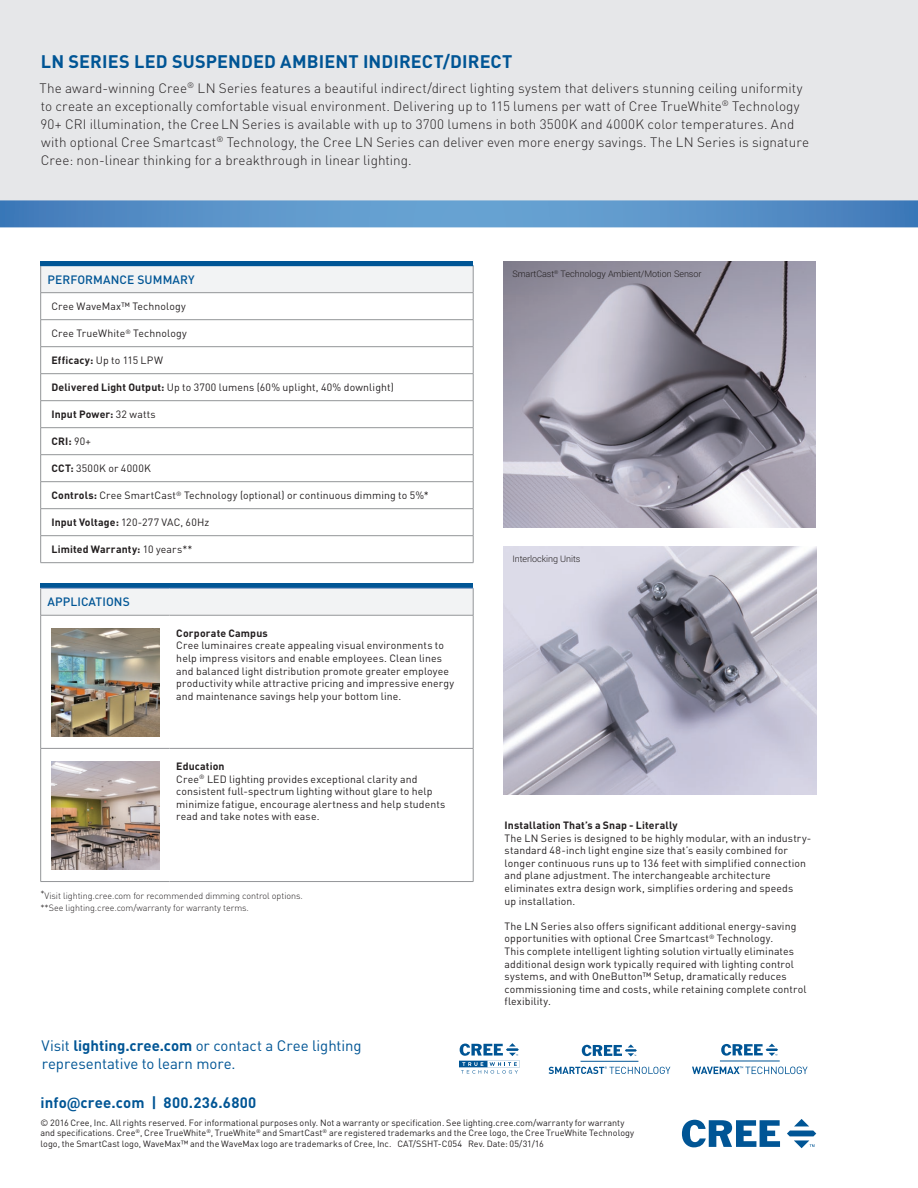
<style>
.page{position:relative;width:918px;height:1188px;background:#fff}
.page>*{position:absolute;margin:0;border:0;box-sizing:border-box;transform-origin:0 0}
.BP-Headline{font:700 18px "DINOT";letter-spacing:.005em;color:#005595}
.BP-Cree_IS_LED_Light{font:15px "DINOT";letter-spacing:-.005em;color:#005595}
.BC-Contact{font:700 15px "DINOT";letter-spacing:.015em;color:#005595}
.BP-Body{font:300 13.5px/18px "DINOT";letter-spacing:.005em;color:#231f20}
.BP-Table_-_header{font:500 12px "DINOT";letter-spacing:.01em;color:#005595}
.BP-Table_-_Perf_Summ{font:10.5px/12.6px "DINOT";letter-spacing:.01em;color:#231f20}
.BP-Table_-_subhead{font:700 10.5px "DINOT";letter-spacing:.015em;color:#231f20}
.BP-Table_-_Perf_Summ-2{font:700 10.5px "DINOT";letter-spacing:.01em;color:#231f20}
.BP-Table_-_Perf_Summ-3{font:10.5px "DINOT";letter-spacing:.03em;color:#231f20}
.BC-copyright{font:9px/10.5px "DINOT";letter-spacing:.005em;color:#231f20}
.t1{font:300 9px "DINOT";letter-spacing:-.005em;color:#231f20}
.t2{font:300 9px "Roboto";letter-spacing:-.005em;color:#231f20}
.s1{font-weight:700}
.s2{font-weight:400}
.s3{font-family:"Roboto"}
</style>
<div class="page">
<div style="left:0;top:0;width:918px;height:214px;background:#e6e7e9"></div>
<div style="left:41px;top:261px;width:432px;height:5px;background:#005595"></div>
<div style="left:41px;top:266px;width:432px;height:27px;background:#f2f3f4"></div>
<hr style="left:40px;top:265px;width:433px;height:1px;background:#005595">
<hr style="left:41px;top:292px;width:432px;height:1px;background:#939598">
<hr style="left:41px;top:319px;width:432px;height:1px;background:#939598">
<hr style="left:41px;top:346px;width:432px;height:1px;background:#939598">
<hr style="left:41px;top:373px;width:432px;height:1px;background:#939598">
<hr style="left:41px;top:400px;width:432px;height:1px;background:#939598">
<hr style="left:41px;top:427px;width:432px;height:1px;background:#939598">
<hr style="left:41px;top:454px;width:432px;height:1px;background:#939598">
<hr style="left:41px;top:481px;width:432px;height:1px;background:#939598">
<hr style="left:41px;top:508px;width:432px;height:1px;background:#939598">
<hr style="left:41px;top:535px;width:432px;height:1px;background:#939598">
<svg style="left:40px;top:266px;width:1px;height:296px"></svg>
<svg style="left:473px;top:266px;width:1px;height:297px"></svg>
<hr style="left:40px;top:562px;width:433px;height:1px;background:#939598">
<svg style="left:0;top:200px;width:918px;height:27px"></svg>
<svg style="left:41px;top:584px;width:432px;height:4px;fill:#005595"></svg>
<div style="left:41px;top:588px;width:432px;height:27px;background:#f2f3f4"></div>
<svg style="left:473px;top:588px;width:1px;height:27px"></svg>
<svg style="left:40px;top:589px;width:1px;height:26px"></svg>
<hr style="left:41px;top:748px;width:129px;height:1px;background:#939598">
<hr style="left:170px;top:748px;width:303px;height:1px;background:#939598">
<hr style="left:40px;top:881px;width:130px;height:1px;background:#939598">
<hr style="left:170px;top:881px;width:303px;height:1px;background:#939598">
<hr style="left:41px;top:615px;width:129px;height:1px;background:#939598">
<hr style="left:170px;top:615px;width:303px;height:1px;background:#939598">
<hr style="left:40px;top:615px;width:1px;height:133px;background:#939598">
<hr style="left:40px;top:748px;width:1px;height:133px;background:#939598">
<hr style="left:473px;top:615px;width:1px;height:133px;background:#939598">
<hr style="left:473px;top:748px;width:1px;height:133px;background:#939598">
<hr style="left:40px;top:588px;width:130px;height:1px;background:#7393c1">
<hr style="left:170px;top:588px;width:303px;height:1px;background:#7393c1">
<img style="left:51px;top:629px;width:108px;height:108px">
<img style="left:51px;top:762px;width:108px;height:108px">
<img style="left:503px;top:261px;width:312px;height:267px">
<img style="left:503px;top:546px;width:313px;height:248px">
<svg style="left:682px;top:1120px;width:98px;height:27px"></svg>
<svg style="left:787px;top:1119px;width:29px;height:29px"></svg>
<svg style="left:459px;top:1043px;width:61px;height:30px"></svg>
<hr style="left:581px;top:1061px;width:57px;height:1px;background:#005595">
<svg style="left:582px;top:1044px;width:55px;height:12px"></svg>
<svg style="left:549px;top:1066px;width:121px;height:8px"></svg>
<hr style="left:720px;top:1061px;width:60px;height:1px;background:#005595">
<svg style="left:721px;top:1044px;width:57px;height:12px"></svg>
<svg style="left:692px;top:1066px;width:116px;height:8px"></svg>
<p class="BP-Headline" style="left:41px;top:49px;width:473px">LN SERIES LED SUSPENDED AMBIENT INDIRECT/DIRECT</p>
<p class="BP-Body" style="left:39px;top:79px;width:771px">The award-winning Cree<sup>®</sup> LN Series features a beautiful indirect/direct lighting system that delivers stunning ceiling uniformity to create an exceptionally comfortable visual environment. Delivering up to 115 lumens per watt of Cree TrueWhite<sup>®</sup> Technology 90+ CRI illumination, the CreeLN Series is available with up to 3700 lumens in both 3500K and 4000K color temperatures. And with optional Cree Smartcast<sup>®</sup> Technology, the Cree LN Series can deliver even more energy savings. The LN Series is signature Cree: non-linear thinking for a breakthrough in linear lighting.</p>
<p class="BP-Table_-_header" style="left:47px;top:272px;width:149px">PERFORMANCE SUMMARY</p>
<p class="BP-Table_-_Perf_Summ" style="left:51px;top:300px;width:136px">Cree WaveMax™ Technology</p>
<p class="BP-Table_-_Perf_Summ" style="left:51px;top:327px;width:137px">Cree TrueWhite<sup>®</sup> Technology</p>
<p class="BP-Table_-_Perf_Summ" style="left:51px;top:354px;width:113px"><span class="s1">Efficacy:</span> Up to 115 LPW</p>
<p class="BP-Table_-_Perf_Summ" style="left:51px;top:381px;width:344px"><span class="s1">Delivered Light Output:</span> Up to 3700 lumens (60% uplight, 40% downlight)</p>
<p class="BP-Table_-_Perf_Summ-2" style="left:51px;top:408px;width:106px">Input Power: <span class="s2">32 watts</span></p>
<p class="BP-Table_-_Perf_Summ-2" style="left:51px;top:435px;width:41px">CRI: <span class="s2">90+</span></p>
<p class="BP-Table_-_Perf_Summ-3" style="left:51px;top:462px;width:101px"><span class="s1">CCT:</span> 3500K or 4000K</p>
<p class="BP-Table_-_Perf_Summ" style="left:51px;top:489px;width:379px"><span class="s1">Controls:</span> Cree SmartCast<sup>®</sup> Technology (optional) or continuous dimming to 5%*</p>
<p class="BP-Table_-_Perf_Summ" style="left:51px;top:516px;width:159px"><span class="s1">Input Voltage:</span> 120-277 VAC, 60Hz</p>
<p class="BP-Table_-_Perf_Summ-2" style="left:51px;top:543px;width:143px">Limited Warranty: <span class="s2">10 years**</span></p>
<p class="BP-Table_-_header" style="left:47px;top:594px;width:84px">APPLICATIONS</p>
<p class="BP-Table_-_subhead" style="left:176px;top:626px;width:93px">Corporate Campus</p>
<p class="BP-Table_-_Perf_Summ" style="left:176px;top:639px;width:279px">Cree luminaires create appealing visual environments to help impress visitors and enable employees. Clean lines and balanced light distribution promote greater employee productivity while attractive pricing and impressive energy and maintenance savings help your bottom line.</p>
<p class="BP-Table_-_subhead" style="left:176px;top:759px;width:50px">Education</p>
<p class="BP-Table_-_Perf_Summ" style="left:176px;top:772px;width:271px">Cree<sup>®</sup> LED lighting provides exceptional clarity and consistent full-spectrum lighting without glare to help minimize fatigue, encourage alertness and help students read and take notes with ease.</p>
<p class="t1" style="left:40px;top:890px;width:264px">*Visit lighting.cree.com for recommended dimming control options.</p>
<p class="t1" style="left:40px;top:902px;width:210px">**See lighting.cree.com/warranty for warranty terms.</p>
<p class="BP-Cree_IS_LED_Light" style="left:42px;top:1037px;width:322px">Visit <span class="s1">lighting.cree.com</span> or contact a Cree lighting</p>
<p class="BP-Cree_IS_LED_Light" style="left:42px;top:1055px;width:195px">representative to learn more.</p>
<p class="t2" style="left:512px;top:268px;width:191px">SmartCast<sup>®</sup> Technology Ambient/Motion Sensor</p>
<p class="t2" style="left:512px;top:553px;width:70px">Interlocking Units</p>
<p class="BP-Table_-_subhead" style="left:505px;top:818px;width:175px">Installation That’s a Snap - Literally</p>
<p class="BP-Table_-_Perf_Summ" style="left:505px;top:831px;width:308px">The LN Series is designed to be highly modular, with an industry&shy;standard 48-inch light engine size that’s easily combined for longer continuous runs up to 136 feet with simplified connection and plane adjustment. The interchangeable architecture eliminates extra design work, simplifies ordering and speeds<br>up installation.</p>
<p class="BP-Table_-_Perf_Summ" style="left:505px;top:919px;width:303px">The LN Series also offers significant additional energy-saving opportunities with optional Cree Smartcast<sup>®</sup> Technology.<br>This complete intelligent lighting solution virtually eliminates additional design work typically required with lighting control systems, and with OneButton™ Setup, dramatically reduces commissioning time and costs, while retaining complete control flexibility.</p>
<p class="BC-Contact" style="left:40px;top:1093px;width:217px">info<span class="s3">@</span>cree.com | 800.236.6800</p>
<p class="BC-copyright" style="left:40px;top:1117px;width:595px">© 2016 Cree, Inc. All rights reserved. For informational purposes only. Not a warranty or specification. See lighting.cree.com/warranty for warranty and specifications. Cree<sup>®</sup>, Cree TrueWhite<sup>®</sup>, TrueWhite<sup>®</sup> and SmartCast<sup>®</sup> are registered trademarks and the Cree logo, the Cree TrueWhite Technology logo, the SmartCast logo, WaveMax™ and the WaveMax logo are trademarks of Cree, Inc. CAT/SSHT-C054 Rev. Date: 05/31/16</p>
</div>
